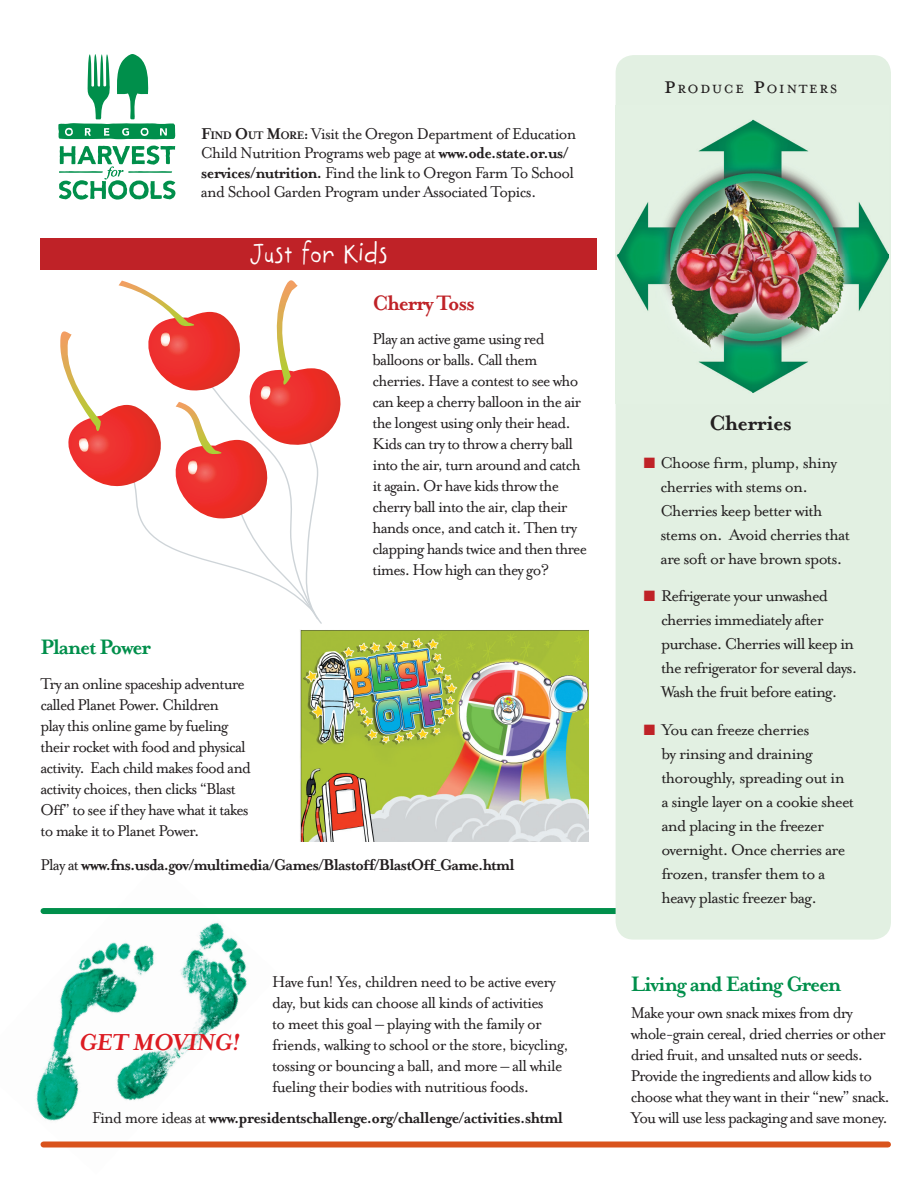
<style>
.page{position:relative;width:918px;height:1188px;background:#fff}
.page>*{position:absolute;margin:0;border:0;box-sizing:border-box;transform-origin:0 0}
.t1{font:30px "Kindergarten";letter-spacing:.05em;color:#fff}
.t2{font:700 26.55px "Mrs Eaves";color:#dc1b22;scale:.96 1}
.t3{font:700 24px "Mrs Eaves";letter-spacing:-.05em;color:#008f4b;scale:.96 1}
.t4{font:700 24px "Mrs Eaves";letter-spacing:-.05em;color:#bf2227;scale:.96 1}
.t5{font:700 24px "Mrs Eaves";letter-spacing:-.03em;color:#231f20}
.t6{font:18.9px "Mrs Eaves Petite Caps";letter-spacing:.07em;color:#231f20}
.t7{font:18px/21px "Mrs Eaves Roman";letter-spacing:-.05em;color:#231f20;scale:.96 1}
.t8{font:18px/24px "Mrs Eaves Roman";letter-spacing:-.05em;color:#231f20}
.t9{font:700 18px "Mrs Eaves";letter-spacing:-.04em;color:#231f20;scale:.96 1}
.s1{font-family:"Mrs Eaves";font-weight:700}
.s2{font-family:"Mrs Eaves";font-weight:700;font-size:12.6px}
.s3{font-family:"Mrs Eaves Roman";font-weight:400}
.s4{font-size:27px}
.s5{color:#bf2227}
</style>
<div class="page">
<img style="left:36px;top:908px;width:244px;height:240px">
<div style="left:44px;top:908px;width:613px;height:6px;background:#008f4b"></div>
<div style="left:616px;top:55px;width:275px;height:885px;background:#e2f0e2;border-radius:18px"></div>
<div style="left:40px;top:238px;width:557px;height:32px;background:#bf2227"></div>
<svg style="left:59px;top:146px;width:117px;height:54px"></svg>
<svg style="left:58px;top:54px;width:117px;height:85px"></svg>
<div style="left:44px;top:1142px;width:844px;height:6px;background:#d9531c"></div>
<img style="left:615px;top:106px;width:274px;height:298px">
<img style="left:300px;top:630px;width:289px;height:212px">
<svg style="left:60px;top:280px;width:281px;height:344px"></svg>
<p class="t7" style="left:201px;top:124px;width:393px;line-height:19.5px"><span class="s1">F</span><span class="s2">IND</span> <span class="s1">O</span><span class="s2">UT</span> <span class="s1">M</span><span class="s2">ORE</span><span class="s1">:</span> Visit the Oregon Department of Education Child Nutrition Programs web page at <span class="s1">www.ode.state.or.us/ services/nutrition.</span> Find the link to Oregon Farm To School and School Garden Program under Associated Topics.</p>
<h1 class="t1" style="left:251px;top:235px;width:138px">Just for Kids</h1>
<h3 class="t4" style="left:373px;top:289px;width:108px">Cherry Toss</h3>
<p class="t7" style="left:373px;top:329px;width:225px">Play an active game using red balloons or balls. Call them cherries. Have a contest to see who can keep a cherry balloon in the air the longest using only their head.<br>Kids can try to throw a cherry ball into the air, turn around and catch it again. Or have kids throw the cherry ball into the air, clap their hands once, and catch it. Then try clapping hands twice and then three times. How high can they go?</p>
<h3 class="t3" style="left:40px;top:633px;width:117px">Planet Power</h3>
<p class="t7" style="left:40px;top:673px;width:221px">Try an online spaceship adventure called Planet Power. Children<br>play this online game by fueling their rocket with food and physical activity. Each child makes food and activity choices, then clicks “Blast Off” to see if they have what it takes to make it to Planet Power.</p>
<p class="t9" style="left:40px;top:854px;width:495px"><span class="s3">Play at</span> www.fns.usda.gov/multimedia/Games/Blastoff/BlastOff_Game.html</p>
<h2 class="t2" style="left:78px;top:1027px;width:174px">GET MOVING!</h2>
<p class="t7" style="left:272px;top:972px;width:311px">Have fun! Yes, children need to be active every day, but kids can choose all kinds of activities<br>to meet this goal – playing with the family or friends, walking to school or the store, bicycling, tossing or bouncing a ball, and more – all while fueling their bodies with nutritious foods.</p>
<p class="t6" style="left:664px;top:80px;width:175px"><span class="s4">P</span>RODUCE <span class="s4">P</span>OINTERS</p>
<h3 class="t5" style="left:709px;top:410px;width:84px">Cherries</h3>
<p class="t8" style="left:661px;top:451px;width:191px;text-indent:-17px"><span class="s5">■</span> Choose firm, plump, shiny cherries with stems on.<br>Cherries keep better with stems on. Avoid cherries that are soft or have brown spots.</p>
<p class="t8" style="left:661px;top:584px;width:198px;text-indent:-17px"><span class="s5">■</span> Refrigerate your unwashed cherries immediately after purchase. Cherries will keep in the refrigerator for several days.<br>Wash the fruit before eating.</p>
<p class="t8" style="left:661px;top:718px;width:194px;text-indent:-18px"><span class="s5">■</span> You can freeze cherries<br>by rinsing and draining thoroughly, spreading out in a single layer on a cookie sheet and placing in the freezer overnight. Once cherries are frozen, transfer them to a heavy plastic freezer bag.</p>
<h3 class="t3" style="left:631px;top:970px;width:221px">Living and Eating Green</h3>
<p class="t7" style="left:631px;top:1002px;width:271px">Make your own snack mixes from dry whole-grain cereal, dried cherries or other dried fruit, and unsalted nuts or seeds.<br>Provide the ingredients and allow kids to choose what they want in their “new” snack.</p>
<p class="t9" style="left:92px;top:1108px;width:492px"><span class="s3">Find more ideas at</span> www.presidentschallenge.org/challenge/activities.shtml</p>
<p class="t7" style="left:631px;top:1107px;width:269px">You will use less packaging and save money.</p>
</div>
